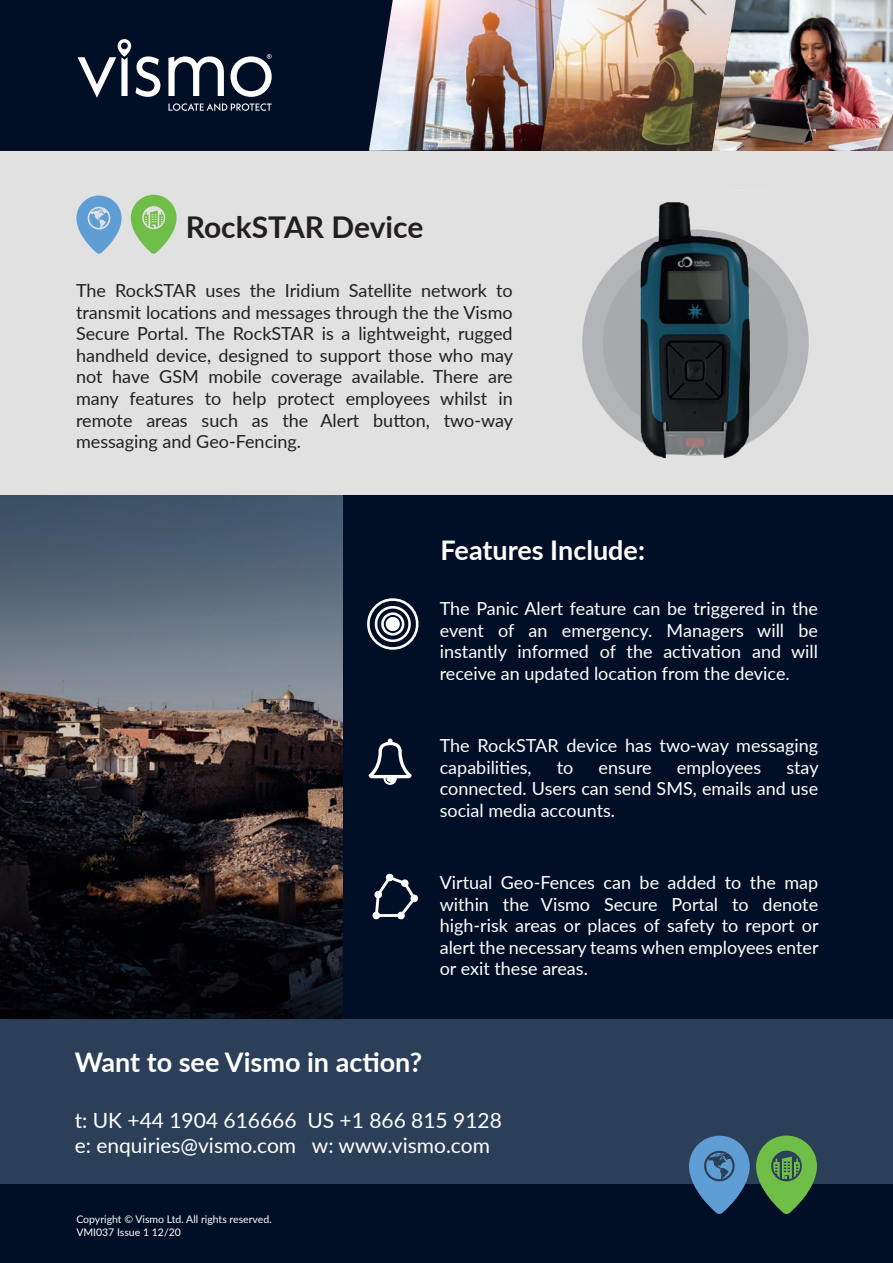
<style>
.page{position:relative;width:893px;height:1263px;background:#fff}
.page>*{position:absolute;margin:0;border:0;box-sizing:border-box;transform-origin:0 0}
.t1{font:700 30px "Lato";color:#231f20}
.t2{font:700 27px "Lato";color:#fff}
.t3{font:21px/25.2px "Lato";color:#fff}
.t4{font:18px/21.6px "Lato";color:#fff;text-align:justify}
.t5{font:18px/21.6px "Lato";color:#231f20;text-align:justify}
.t6{font:10.5px/12.6px "Lato";color:#fff}
</style>
<div class="page">
<div style="left:0;top:146px;width:893px;height:350px;background:#e1e1e2"></div>
<div style="left:0;top:0;width:893px;height:151px;background:#000f26"></div>
<img style="left:736px;top:0;width:157px;height:151px">
<img style="left:565px;top:0;width:171px;height:151px">
<img style="left:369px;top:0;width:196px;height:151px">
<svg style="left:78px;top:39px;width:194px;height:72px"></svg>
<div style="left:0;top:1019px;width:893px;height:165px;background:#2c3f58"></div>
<div style="left:0;top:1184px;width:893px;height:79px;background:#000f26"></div>
<svg style="left:756px;top:1135px;width:61px;height:79px"></svg>
<svg style="left:76px;top:196px;width:46px;height:58px"></svg>
<svg style="left:689px;top:1136px;width:61px;height:78px"></svg>
<img style="left:0;top:495px;width:343px;height:524px">
<div style="left:343px;top:495px;width:550px;height:524px;background:#000f26"></div>
<svg style="left:131px;top:195px;width:46px;height:59px"></svg>
<div style="left:582px;top:229px;width:227px;height:227px;background:#b3b4b7;border-radius:50%"></div>
<div style="left:603px;top:250px;width:185px;height:185px;background:#a8a9ad;border-radius:50%"></div>
<img style="left:620px;top:202px;width:149px;height:257px">
<svg style="left:369px;top:738px;width:43px;height:47px"></svg>
<svg style="left:367px;top:598px;width:52px;height:52px"></svg>
<svg style="left:372px;top:873px;width:46px;height:46px"></svg>
<h1 class="t1" style="left:186px;top:205px;width:239px">RockSTAR Device</h1>
<p class="t5" style="left:76px;top:279px;width:439px">The RockSTAR uses the Iridium Satellite network to transmit locations and messages through the the Vismo Secure Portal. The RockSTAR is a lightweight, rugged handheld device, designed to support those who may not have GSM mobile coverage available. There are many features to help protect employees whilst in remote areas such as the Alert button, two-way messaging and Geo-Fencing.</p>
<h2 class="t2" style="left:440px;top:530px;width:206px">Features Include:</h2>
<p class="t4" style="left:440px;top:597px;width:380px">The Panic Alert feature can be triggered in the event of an emergency. Managers will be instantly informed of the activation and will receive an updated location from the device.</p>
<p class="t4" style="left:440px;top:734px;width:380px">The RockSTAR device has two-way messaging capabilities,</p>
<p class="t4" style="left:557px;top:755px;width:18px">to</p>
<p class="t4" style="left:599px;top:755px;width:55px">ensure</p>
<p class="t4" style="left:677px;top:755px;width:86px">employees</p>
<p class="t4" style="left:440px;top:755px;width:380px;text-indent:347px">stay connected. Users can send SMS, emails and use social media accounts.</p>
<p class="t4" style="left:440px;top:871px;width:380px">Virtual Geo-Fences can be added to the map within the Vismo Secure Portal to denote high-risk areas or places of safety to report or alert the necessary teams when employees enter or exit these areas.</p>
<h2 class="t2" style="left:75px;top:1042px;width:349px">Want to see Vismo in action?</h2>
<p class="t3" style="left:75px;top:1107px;width:429px">t: UK +44 1904 616666 US +1 866 815 9128 e: enquiries@vismo.com w: www.vismo.com</p>
<p class="t6" style="left:76px;top:1213px;width:197px">Copyright © Vismo Ltd. All rights reserved.<br>VMI037 Issue 1 12/20</p>
</div>
